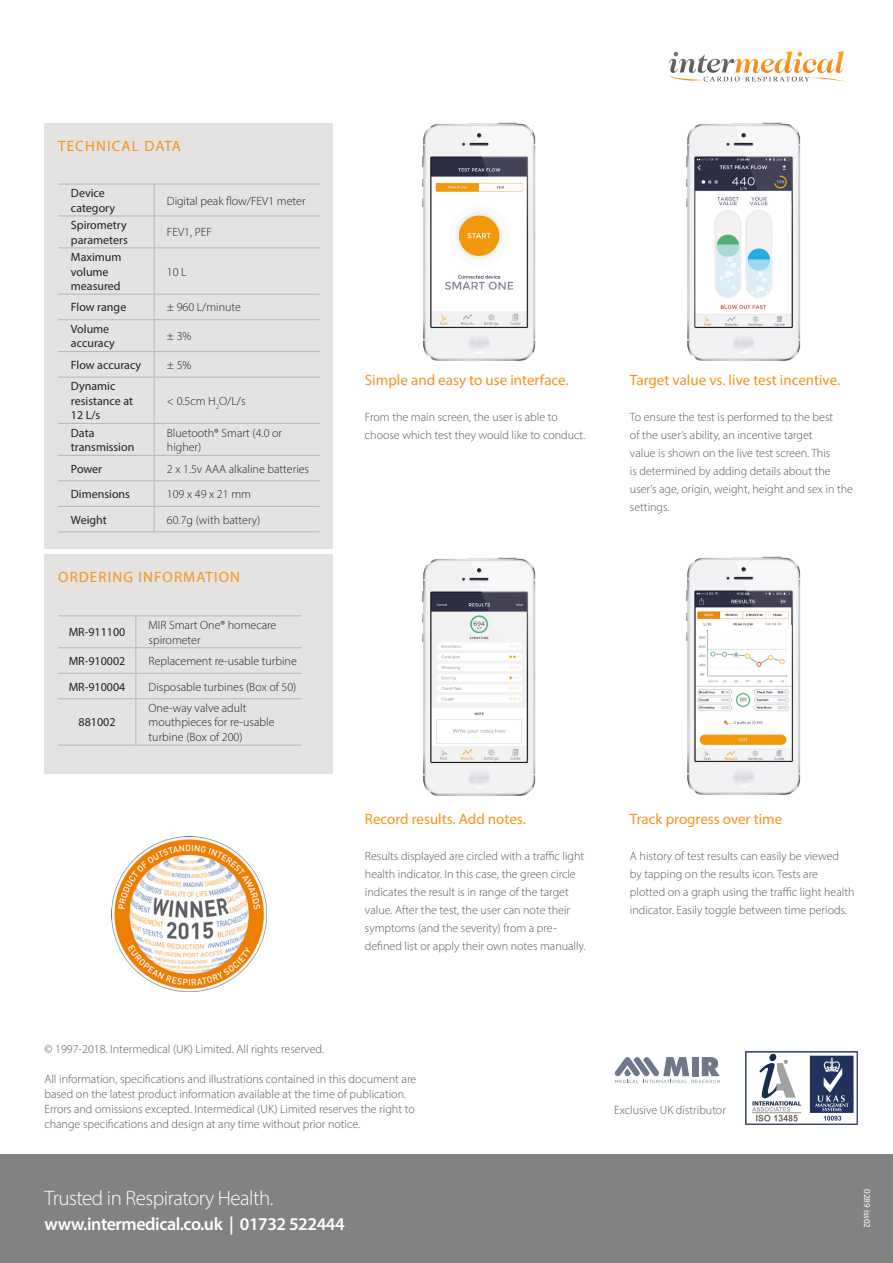
<style>
.page{position:relative;width:893px;height:1263px;background:#fff}
.page>*{position:absolute;margin:0;border:0;box-sizing:border-box;transform-origin:0 0}
.t1{font:300 21px "Myriad Pro";letter-spacing:-.025em;color:#fff}
.t2{font:600 18px "Myriad Pro";letter-spacing:-.025em;color:#fff}
.t3{font:15px "Myriad Pro";color:#f7931d}
.t4{font:15px "Myriad Pro";letter-spacing:.075em;color:#f7931d}
.t5{font:300 12px/18px "Myriad Pro";color:#585756}
.t6{font:300 12px/14.4px "Myriad Pro";color:#231f20}
.t7{font:12px/14.4px "Myriad Pro";color:#231f20}
.t8{font:9px "Myriad Pro";color:#fff}
</style>
<div class="page">
<div style="left:0;top:1154px;width:893px;height:109px;background:#828281"></div>
<svg style="left:668px;top:75px;width:177px;height:7px"></svg>
<img style="left:674px;top:52px;width:33px;height:21px">
<img style="left:775px;top:51px;width:69px;height:22px">
<img style="left:703px;top:76px;width:94px;height:6px">
<img style="left:111px;top:836px;width:156px;height:156px">
<div style="left:44px;top:123px;width:288px;height:426px;background:#e4e3e2"></div>
<div style="left:44px;top:555px;width:288px;height:219px;background:#e4e3e2"></div>
<hr style="left:58px;top:184px;width:96px;height:1px;background:#b6b6b5">
<hr style="left:154px;top:184px;width:166px;height:1px;background:#b6b6b5">
<hr style="left:154px;top:184px;width:1px;height:32px;background:#b6b6b5">
<hr style="left:58px;top:216px;width:96px;height:1px;background:#b6b6b5">
<hr style="left:154px;top:216px;width:166px;height:1px;background:#b6b6b5">
<hr style="left:154px;top:216px;width:1px;height:31px;background:#b6b6b5">
<hr style="left:58px;top:247px;width:96px;height:1px;background:#b6b6b5">
<hr style="left:154px;top:247px;width:166px;height:1px;background:#b6b6b5">
<hr style="left:154px;top:248px;width:1px;height:46px;background:#b6b6b5">
<hr style="left:58px;top:294px;width:96px;height:1px;background:#b6b6b5">
<hr style="left:154px;top:294px;width:166px;height:1px;background:#b6b6b5">
<svg style="left:154px;top:295px;width:1px;height:24px"></svg>
<hr style="left:58px;top:319px;width:96px;height:1px;background:#b6b6b5">
<hr style="left:154px;top:319px;width:166px;height:1px;background:#b6b6b5">
<hr style="left:154px;top:320px;width:1px;height:31px;background:#b6b6b5">
<hr style="left:58px;top:351px;width:96px;height:1px;background:#b6b6b5">
<hr style="left:154px;top:351px;width:166px;height:1px;background:#b6b6b5">
<svg style="left:154px;top:352px;width:1px;height:25px"></svg>
<hr style="left:58px;top:377px;width:96px;height:1px;background:#b6b6b5">
<hr style="left:154px;top:377px;width:166px;height:1px;background:#b6b6b5">
<hr style="left:154px;top:377px;width:1px;height:46px;background:#b6b6b5">
<hr style="left:58px;top:423px;width:96px;height:1px;background:#b6b6b5">
<hr style="left:154px;top:423px;width:166px;height:1px;background:#b6b6b5">
<hr style="left:154px;top:424px;width:1px;height:31px;background:#b6b6b5">
<hr style="left:58px;top:455px;width:96px;height:1px;background:#b6b6b5">
<hr style="left:154px;top:455px;width:166px;height:1px;background:#b6b6b5">
<hr style="left:58px;top:480px;width:96px;height:1px;background:#b6b6b5">
<hr style="left:154px;top:480px;width:166px;height:1px;background:#b6b6b5">
<hr style="left:58px;top:506px;width:96px;height:1px;background:#b6b6b5">
<hr style="left:154px;top:506px;width:166px;height:1px;background:#b6b6b5">
<svg style="left:154px;top:456px;width:1px;height:75px"></svg>
<hr style="left:58px;top:531px;width:96px;height:1px;background:#b6b6b5">
<hr style="left:154px;top:531px;width:166px;height:1px;background:#b6b6b5">
<hr style="left:58px;top:615px;width:78px;height:1px;background:#b6b6b5">
<hr style="left:136px;top:615px;width:165px;height:1px;background:#b6b6b5">
<hr style="left:135px;top:616px;width:1px;height:31px;background:#b6b6b5">
<hr style="left:58px;top:647px;width:78px;height:1px;background:#b6b6b5">
<hr style="left:136px;top:647px;width:165px;height:1px;background:#b6b6b5">
<hr style="left:58px;top:673px;width:78px;height:1px;background:#b6b6b5">
<hr style="left:136px;top:673px;width:165px;height:1px;background:#b6b6b5">
<svg style="left:135px;top:648px;width:1px;height:50px"></svg>
<hr style="left:58px;top:698px;width:78px;height:1px;background:#b6b6b5">
<hr style="left:136px;top:698px;width:165px;height:1px;background:#b6b6b5">
<hr style="left:135px;top:699px;width:1px;height:46px;background:#b6b6b5">
<hr style="left:58px;top:745px;width:78px;height:1px;background:#b6b6b5">
<hr style="left:136px;top:745px;width:165px;height:1px;background:#b6b6b5">
<img style="left:422px;top:122px;width:114px;height:239px">
<img style="left:686px;top:122px;width:115px;height:239px">
<img style="left:422px;top:557px;width:114px;height:239px">
<img style="left:686px;top:556px;width:115px;height:239px">
<svg style="left:614px;top:1057px;width:106px;height:26px"></svg>
<img style="left:745px;top:1052px;width:113px;height:72px">
<p class="t4" style="left:58px;top:136px;width:124px">TECHNICAL DATA</p>
<p class="t7" style="left:71px;top:186px;width:46px">Device category</p>
<p class="t6" style="left:167px;top:193px;width:140px">Digital peak flow/FEV1 meter</p>
<p class="t7" style="left:71px;top:218px;width:58px">Spirometry parameters</p>
<p class="t6" style="left:167px;top:225px;width:47px">FEV1, PEF</p>
<p class="t7" style="left:71px;top:250px;width:52px">Maximum volume measured</p>
<p class="t6" style="left:167px;top:264px;width:21px">10 L</p>
<p class="t7" style="left:71px;top:300px;width:57px">Flow range</p>
<p class="t6" style="left:167px;top:300px;width:76px">± 960 L/minute</p>
<p class="t7" style="left:71px;top:321px;width:45px">Volume accuracy</p>
<p class="t6" style="left:167px;top:329px;width:26px">± 3%</p>
<p class="t7" style="left:71px;top:357px;width:72px">Flow accuracy</p>
<p class="t6" style="left:167px;top:357px;width:26px">± 5%</p>
<p class="t7" style="left:71px;top:379px;width:64px">Dynamic resistance at<br>12 L/s</p>
<p class="t6" style="left:167px;top:393px;width:80px">&lt; 0.5cm H<sub>2</sub>O/L/s</p>
<p class="t7" style="left:71px;top:425px;width:65px">Data transmission</p>
<p class="t6" style="left:167px;top:425px;width:117px">Bluetooth® Smart (4.0 or higher)</p>
<p class="t7" style="left:71px;top:461px;width:33px">Power</p>
<p class="t6" style="left:167px;top:461px;width:144px">2 x 1.5v AAA alkaline batteries</p>
<p class="t7" style="left:71px;top:487px;width:61px">Dimensions</p>
<p class="t6" style="left:167px;top:487px;width:86px">109 x 49 x 21 mm</p>
<p class="t7" style="left:71px;top:512px;width:37px">Weight</p>
<p class="t6" style="left:167px;top:512px;width:95px">60.7g (with battery)</p>
<p class="t4" style="left:58px;top:568px;width:183px">ORDERING INFORMATION</p>
<p class="t7" style="left:69px;top:625px;width:58px">MR-911100</p>
<p class="t6" style="left:149px;top:618px;width:129px">MIR Smart One® homecare spirometer</p>
<p class="t7" style="left:69px;top:654px;width:58px">MR-910002</p>
<p class="t6" style="left:149px;top:654px;width:150px">Replacement re-usable turbine</p>
<p class="t7" style="left:69px;top:679px;width:58px">MR-910004</p>
<p class="t6" style="left:149px;top:679px;width:149px">Disposable turbines (Box of 50)</p>
<p class="t7" style="left:79px;top:715px;width:38px">881002</p>
<p class="t6" style="left:149px;top:701px;width:127px">One-way valve adult mouthpieces for re-usable turbine (Box of 200)</p>
<p class="t3" style="left:365px;top:370px;width:205px">Simple and easy to use interface.</p>
<p class="t5" style="left:365px;top:407px;width:222px">From the main screen, the user is able to choose which test they would like to conduct.</p>
<p class="t3" style="left:630px;top:370px;width:212px">Target value vs. live test incentive.</p>
<p class="t5" style="left:630px;top:407px;width:225px">To ensure the test is performed to the best<br>of the user’s ability, an incentive target<br>value is shown on the live test screen. This<br>is determined by adding details about the user’s age, origin, weight, height and sex in the settings.</p>
<p class="t3" style="left:365px;top:809px;width:162px">Record results. Add notes.</p>
<p class="t5" style="left:365px;top:847px;width:222px">Results displayed are circled with a traffic light health indicator. In this case, the green circle indicates the result is in range of the target value. After the test, the user can note their symptoms (and the severity) from a pre&shy;defined list or apply their own notes manually.</p>
<p class="t3" style="left:630px;top:809px;width:154px">Track progress over time</p>
<p class="t5" style="left:630px;top:847px;width:226px">A history of test results can easily be viewed<br>by tapping on the results icon. Tests are plotted on a graph using the traffic light health indicator. Easily toggle between time periods.</p>
<p class="t5" style="left:44px;top:1040px;width:281px">© 1997-2018. Intermedical (UK) Limited. All rights reserved.</p>
<p class="t5" style="left:44px;top:1071px;width:373px;line-height:15px">All information, specifications and illustrations contained in this document are based on the latest product information available at the time of publication.<br>Errors and omissions excepted. Intermedical (UK) Limited reserves the right to change specifications and design at any time without prior notice.</p>
<h1 class="t1" style="left:44px;top:1185px;width:231px">Trusted in Respiratory Health.</h1>
<h2 class="t2" style="left:44px;top:1213px;width:302px">www.intermedical.co.uk | 01732 522444</h2>
<p class="t5" style="left:614px;top:1101px;width:113px">Exclusive UK distributor</p>
<p class="t8" style="left:873px;top:1189px;width:40px;rotate:90deg">0289 iss02</p>
</div>
